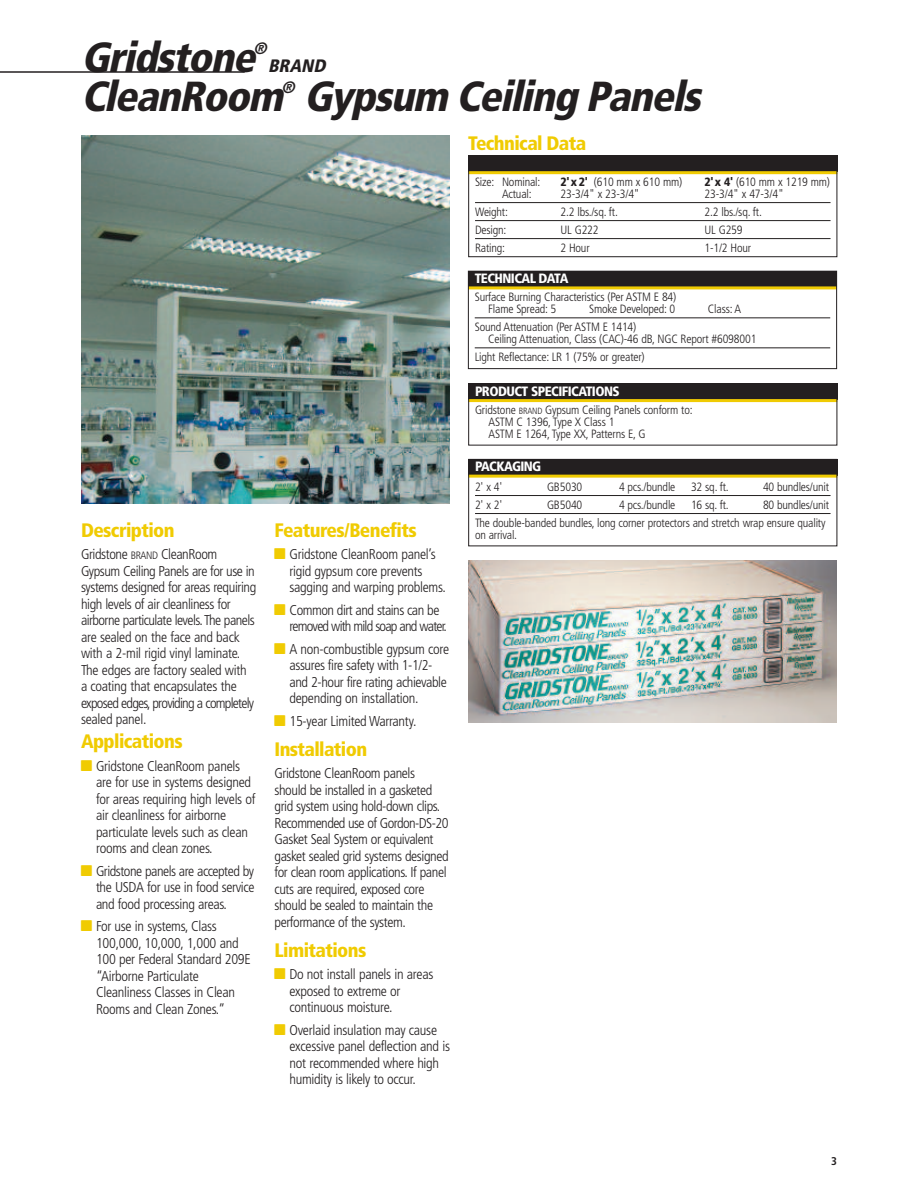
<style>
.page{position:relative;width:918px;height:1188px;background:#fff}
.page>*{position:absolute;margin:0;border:0;box-sizing:border-box;transform-origin:0 0}
.t1{font:italic 900 condensed 42px "Frutiger";color:#231f20}
.t2{font:900 condensed 19.5px "Frutiger";letter-spacing:-.03em;color:#f0cb02}
.t3{font:italic 900 condensed 18px "Frutiger";color:#231f20}
.t4{font:italic 900 condensed 16.5px "Frutiger";color:#231f20}
.t5{font:300 condensed 14.25px/16.5px "Frutiger";letter-spacing:-.02em;color:#231f20}
.t6{font:300 condensed 14.25px/16.5px "Frutiger";letter-spacing:-.06em;color:#231f20}
.t7{font:900 condensed 13.5px "Frutiger";letter-spacing:-.04em;color:#fff}
.t8{font:300 condensed 12px/12px "Frutiger";letter-spacing:-.015em;color:#231f20}
.t9{font:700 condensed 11.25px "Frutiger";color:#231f20}
.s1{font-weight:900}
.s2{font-size:10.65px}
.s3{font-size:9px}
</style>
<div class="page">
<div style="left:468px;top:156px;width:369px;height:16px;background:#231f20"></div>
<hr style="left:468px;top:171px;width:369px;height:3px;background:#f0cb02">
<hr style="left:475px;top:202px;width:356px;height:1px;background:#231f20">
<hr style="left:475px;top:220px;width:356px;height:1px;background:#231f20">
<hr style="left:475px;top:238px;width:356px;height:1px;background:#231f20">
<div style="left:468px;top:156px;width:369px;height:101px;border:1px solid #231f20"></div>
<div style="left:468px;top:459px;width:369px;height:17px;background:#231f20"></div>
<hr style="left:468px;top:475px;width:369px;height:3px;background:#f0cb02">
<hr style="left:475px;top:495px;width:356px;height:1px;background:#231f20">
<hr style="left:475px;top:513px;width:356px;height:1px;background:#231f20">
<div style="left:468px;top:459px;width:369px;height:87px;border:1px solid #231f20"></div>
<div style="left:468px;top:271px;width:369px;height:16px;background:#231f20"></div>
<hr style="left:468px;top:286px;width:369px;height:3px;background:#f0cb02">
<hr style="left:475px;top:317px;width:355px;height:1px;background:#231f20">
<hr style="left:475px;top:347px;width:355px;height:1px;background:#231f20">
<div style="left:468px;top:271px;width:369px;height:98px;border:1px solid #231f20"></div>
<div style="left:468px;top:383px;width:369px;height:17px;background:#231f20"></div>
<hr style="left:468px;top:399px;width:369px;height:3px;background:#f0cb02">
<div style="left:468px;top:383px;width:369px;height:63px;border:1px solid #231f20"></div>
<hr style="left:0;top:71px;width:245px;height:2px;background:#231f20">
<img style="left:468px;top:560px;width:369px;height:162px">
<img style="left:81px;top:135px;width:369px;height:369px">
<h1 class="t1" style="left:81px;top:40px;width:184px">Gridstone</h1>
<p class="t4" style="left:254px;top:41px;width:18px">®</p>
<p class="t3" style="left:268px;top:58px;width:62px">BRAND</p>
<h1 class="t1" style="left:81px;top:80px;width:629px">CleanRoom Gypsum Ceiling Panels</h1>
<p class="t4" style="left:282px;top:80px;width:18px">®</p>
<h2 class="t2" style="left:468px;top:135px;width:120px">Technical Data</h2>
<p class="t8" style="left:475px;top:177px;width:67px">Size: Nominal:</p>
<p class="t8" style="left:561px;top:177px;width:123px"><span class="s1">2'x 2'</span> (610 mm x 610 mm)</p>
<p class="t8" style="left:705px;top:177px;width:127px"><span class="s1">2'x 4'</span> (610 mm x 1219 mm)</p>
<p class="t8" style="left:502px;top:189px;width:31px">Actual:</p>
<p class="t8" style="left:561px;top:189px;width:81px">23-3/4" x 23-3/4"</p>
<p class="t8" style="left:705px;top:189px;width:81px">23-3/4" x 47-3/4"</p>
<p class="t8" style="left:475px;top:207px;width:34px">Weight:</p>
<p class="t8" style="left:561px;top:207px;width:59px">2.2 lbs./sq. ft.</p>
<p class="t8" style="left:705px;top:207px;width:59px">2.2 lbs./sq. ft.</p>
<p class="t8" style="left:475px;top:225px;width:33px">Design:</p>
<p class="t8" style="left:561px;top:225px;width:40px">UL G222</p>
<p class="t8" style="left:705px;top:225px;width:40px">UL G259</p>
<p class="t8" style="left:475px;top:243px;width:32px">Rating:</p>
<p class="t8" style="left:561px;top:243px;width:31px">2 Hour</p>
<p class="t8" style="left:704px;top:243px;width:48px">1-1/2 Hour</p>
<h2 class="t2" style="left:81px;top:522px;width:95px">Description</h2>
<p class="t5" style="left:81px;top:547px;width:177px">Gridstone <span class="s2">BRAND</span> CleanRoom<br>Gypsum Ceiling Panels are for use in systems designed for areas requiring high levels of air cleanliness for airborne particulate levels.The panels are sealed on the face and back with a 2-mil rigid vinyl laminate.<br>The edges are factory sealed with a coating that encapsulates the exposed edges, providing a completely sealed panel.</p>
<h2 class="t2" style="left:81px;top:734px;width:103px">Applications</h2>
<p class="t5" style="left:96px;top:759px;width:161px">Gridstone CleanRoom panels are for use in systems designed for areas requiring high levels of air cleanliness for airborne particulate levels such as clean rooms and clean zones.</p>
<p class="t5" style="left:96px;top:864px;width:160px;text-align:justify">Gridstone panels are accepted by the USDA for use in food service and food processing areas.</p>
<p class="t5" style="left:96px;top:919px;width:156px">For use in systems, Class<br>100,000, 10,000, 1,000 and<br>100 per Federal Standard 209E “Airborne Particulate<br>Cleanliness Classes in Clean<br>Rooms and Clean Zones.”</p>
<h2 class="t2" style="left:274px;top:522px;width:144px">Features/Benefits</h2>
<p class="t5" style="left:290px;top:547px;width:158px">Gridstone CleanRoom panel’s rigid gypsum core prevents sagging and warping problems.</p>
<p class="t6" style="left:290px;top:603px;width:159px">Common dirt and stains can be removed with mild soap and water.</p>
<p class="t5" style="left:290px;top:642px;width:161px">A non-combustible gypsum core assures fire safety with 1-1/2- and 2-hour fire rating achievable depending on installation.</p>
<p class="t5" style="left:290px;top:714px;width:128px">15-year Limited Warranty.</p>
<h2 class="t2" style="left:274px;top:741px;width:94px">Installation</h2>
<p class="t5" style="left:274px;top:766px;width:176px">Gridstone CleanRoom panels should be installed in a gasketed grid system using hold-down clips.<br>Recommended use of Gordon-DS-20<br>Gasket Seal System or equivalent gasket sealed grid systems designed for clean room applications. If panel cuts are required, exposed core should be sealed to maintain the performance of the system.</p>
<h2 class="t2" style="left:274px;top:942px;width:93px">Limitations</h2>
<p class="t5" style="left:290px;top:967px;width:146px">Do not install panels in areas exposed to extreme or continuous moisture.</p>
<p class="t5" style="left:290px;top:1023px;width:162px">Overlaid insulation may cause excessive panel deflection and is not recommended where high humidity is likely to occur.</p>
<p class="t7" style="left:475px;top:273px;width:95px">TECHNICAL DATA</p>
<p class="t8" style="left:488px;top:292px;width:190px;text-indent:-14px">Surface Burning Characteristics (Per ASTM E 84)<br>Flame Spread: 5</p>
<p class="t8" style="left:589px;top:304px;width:88px">Smoke Developed: 0</p>
<p class="t8" style="left:708px;top:304px;width:35px">Class: A</p>
<p class="t8" style="left:488px;top:322px;width:270px;text-indent:-14px">Sound Attenuation (Per ASTM E 1414)<br>Ceiling Attenuation, Class (CAC)-46 dB, NGC Report #6098001</p>
<p class="t8" style="left:475px;top:352px;width:171px">Light Reflectance: LR 1 (75% or greater)</p>
<p class="t7" style="left:475px;top:386px;width:146px">PRODUCT SPECIFICATIONS</p>
<p class="t8" style="left:489px;top:405px;width:206px;text-indent:-14px">Gridstone <span class="s3">BRAND</span> Gypsum Ceiling Panels conform to:<br>ASTM C 1396, Type X Class 1<br>ASTM E 1264, Type XX, Patterns E, G</p>
<p class="t7" style="left:475px;top:461px;width:68px">PACKAGING</p>
<p class="t8" style="left:475px;top:482px;width:29px">2' x 4'</p>
<p class="t8" style="left:547px;top:482px;width:37px">GB5030</p>
<p class="t8" style="left:619px;top:482px;width:58px">4 pcs./bundle</p>
<p class="t8" style="left:691px;top:482px;width:39px">32 sq. ft.</p>
<p class="t8" style="left:763px;top:482px;width:68px">40 bundles/unit</p>
<p class="t8" style="left:475px;top:500px;width:29px">2' x 2'</p>
<p class="t8" style="left:547px;top:500px;width:37px">GB5040</p>
<p class="t8" style="left:619px;top:500px;width:58px">4 pcs./bundle</p>
<p class="t8" style="left:691px;top:500px;width:39px">16 sq. ft.</p>
<p class="t8" style="left:475px;top:497px;width:356px;line-height:18px;text-indent:288px">80 bundles/unit<br>The double-banded bundles, long corner protectors and stretch wrap ensure quality</p>
<p class="t8" style="left:475px;top:530px;width:44px">on arrival.</p>
<p class="t9" style="left:831px;top:1157px;width:7px">3</p>
</div>
